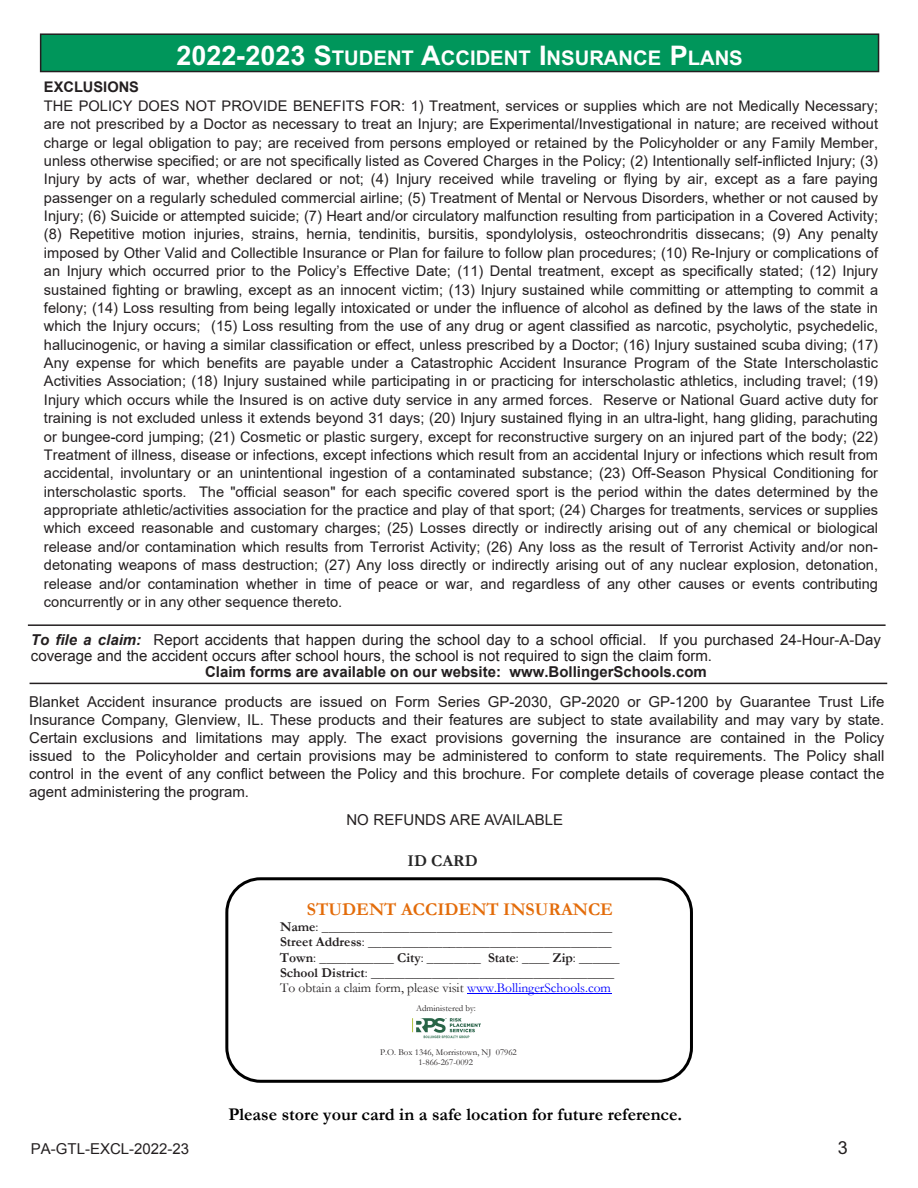
<style>
.page{position:relative;width:918px;height:1188px;background:#fff}
.page>*{position:absolute;margin:0;border:0;box-sizing:border-box;transform-origin:0 0}
.t1{font:700 20.25px "Arial";color:#fff}
.t2{font:700 18px "Garamond";color:#000}
.t3{font:700 18px "Garamond";color:#e36c0a}
.t4{font:18px "Arial";color:#231f20}
.t5{font:700 16.5px "Garamond";letter-spacing:-.005em;color:#262626}
.t6{font:15px/18px "Arial";color:#231f20;text-align:justify}
.t7{font:15px/15.9px "Arial";color:#231f20}
.t8{font:700 15px "Arial";color:#231f20}
.t9{font:14.7px/18.3px "Arial";color:#231f20;text-align:justify}
.t10{font:700 14.7px "Arial";color:#231f20}
.t11{font:13.5px/15.1px "Garamond";color:#231f20}
.t12{font:9px/10.2px "Garamond";letter-spacing:-.01em;color:#231f20}
.s1{font-size:27px}
.s2{font-weight:700;font-style:italic}
.s3{font-weight:700}
.s4{color:#00f}
</style>
<div class="page">
<hr style="left:28px;top:624px;width:858px;height:2px;background:#231f20">
<hr style="left:30px;top:683px;width:857px;height:1px;background:#231f20">
<div style="left:41px;top:34px;width:838px;height:38px;background:#00965b"></div>
<div style="left:40px;top:33px;width:839px;height:39px;border:2px solid #231f20"></div>
<div style="left:225px;top:877px;width:468px;height:206px;background:#fff;border:3px solid #000;border-radius:34px"></div>
<hr style="left:467px;top:993px;width:144px;height:1px;background:#00f">
<img style="left:412px;top:1018px;width:68px;height:21px">
<h1 class="t1" style="left:177px;top:50px;width:568px"><span class="s1">2022-2023 S</span>TUDENT <span class="s1">A</span>CCIDENT <span class="s1">I</span>NSURANCE <span class="s1">P</span>LANS</h1>
<p class="t10" style="left:44px;top:77px;width:97px">EXCLUSIONS</p>
<p class="t9" style="left:44px;top:96px;width:836px">THE POLICY DOES NOT PROVIDE BENEFITS FOR: 1) Treatment, services or supplies which are not Medically Necessary; are not prescribed by a Doctor as necessary to treat an Injury; are Experimental/Investigational in nature; are received without charge or legal obligation to pay; are received from persons employed or retained by the Policyholder or any Family Member, unless otherwise specified; or are not specifically listed as Covered Charges in the Policy; (2) Intentionally self-inflicted Injury; (3)<br>Injury by acts of war, whether declared or not; (4) Injury received while traveling or flying by air, except as a fare paying passenger on a regularly scheduled commercial airline; (5) Treatment of Mental or Nervous Disorders, whether or not caused by Injury; (6) Suicide or attempted suicide; (7) Heart and/or circulatory malfunction resulting from participation in a Covered Activity; (8) Repetitive motion injuries, strains, hernia, tendinitis, bursitis, spondylolysis, osteochrondritis dissecans; (9) Any penalty imposed by Other Valid and Collectible Insurance or Plan for failure to follow plan procedures; (10) Re-Injury or complications of an Injury which occurred prior to the Policy’s Effective Date; (11) Dental treatment, except as specifically stated; (12) Injury sustained fighting or brawling, except as an innocent victim; (13) Injury sustained while committing or attempting to commit a felony; (14) Loss resulting from being legally intoxicated or under the influence of alcohol as defined by the laws of the state in which the Injury occurs; (15) Loss resulting from the use of any drug or agent classified as narcotic, psycholytic, psychedelic, hallucinogenic, or having a similar classification or effect, unless prescribed by a Doctor; (16) Injury sustained scuba diving; (17)<br>Any expense for which benefits are payable under a Catastrophic Accident Insurance Program of the State Interscholastic Activities Association; (18) Injury sustained while participating in or practicing for interscholastic athletics, including travel; (19)<br>Injury which occurs while the Insured is on active duty service in any armed forces. Reserve or National Guard active duty for training is not excluded unless it extends beyond 31 days; (20) Injury sustained flying in an ultra-light, hang gliding, parachuting or bungee-cord jumping; (21) Cosmetic or plastic surgery, except for reconstructive surgery on an injured part of the body; (22)<br>Treatment of illness, disease or infections, except infections which result from an accidental Injury or infections which result from accidental, involuntary or an unintentional ingestion of a contaminated substance; (23) Off-Season Physical Conditioning for interscholastic sports. The "official season" for each specific covered sport is the period within the dates determined by the appropriate athletic/activities association for the practice and play of that sport; (24) Charges for treatments, services or supplies which exceed reasonable and customary charges; (25) Losses directly or indirectly arising out of any chemical or biological release and/or contamination which results from Terrorist Activity; (26) Any loss as the result of Terrorist Activity and/or non&shy;detonating weapons of mass destruction; (27) Any loss directly or indirectly arising out of any nuclear explosion, detonation, release and/or contamination whether in time of peace or war, and regardless of any other causes or events contributing concurrently or in any other sequence thereto.</p>
<p class="t7" style="left:31px;top:632px;width:852px"><span class="s2">To file a claim:</span> Report accidents that happen during the school day to a school official. If you purchased 24-Hour-A-Day coverage and the accident occurs after school hours, the school is not required to sign the claim form.</p>
<p class="t8" style="left:205px;top:661px;width:503px">Claim forms are available on our website: www.BollingerSchools.com</p>
<p class="t6" style="left:29px;top:693px;width:857px">Blanket Accident insurance products are issued on Form Series GP-2030, GP-2020 or GP-1200 by Guarantee Trust Life Insurance Company, Glenview, IL. These products and their features are subject to state availability and may vary by state.<br>Certain exclusions and limitations may apply. The exact provisions governing the insurance are contained in the Policy issued to the Policyholder and certain provisions may be administered to conform to state requirements. The Policy shall control in the event of any conflict between the Policy and this brochure. For complete details of coverage please contact the agent administering the program.</p>
<p class="t6" style="left:346px;top:811px;width:218px">NO REFUNDS ARE AVAILABLE</p>
<p class="t5" style="left:408px;top:850px;width:71px">ID CARD</p>
<p class="t3" style="left:307px;top:897px;width:308px">STUDENT ACCIDENT INSURANCE</p>
<p class="t11" style="left:280px;top:919px;width:341px"><span class="s3">Name</span>: ___________________________________________ <span class="s3">Street Address</span>: ____________________________________ <span class="s3">Town</span>: ___________ <span class="s3">City</span>: ________ <span class="s3">State</span>: ____ <span class="s3">Zip</span>: ______ <span class="s3">School District</span>: ____________________________________ To obtain a claim form, please visit <span class="s4">www.BollingerSchools.com</span></p>
<p class="t12" style="left:416px;top:1002px;width:61px">Administered by:</p>
<p class="t12" style="left:419px;top:1047px;width:100px;text-indent:-38px">P.O. Box 1346, Morristown, NJ 07962<br>1-866-267-0092</p>
<p class="t2" style="left:228px;top:1102px;width:455px">Please store your card in a safe location for future reference.</p>
<p class="t7" style="left:31px;top:1141px;width:160px">PA-GTL-EXCL-2022-23</p>
<p class="t4" style="left:838px;top:1141px;width:12px">3</p>
</div>
